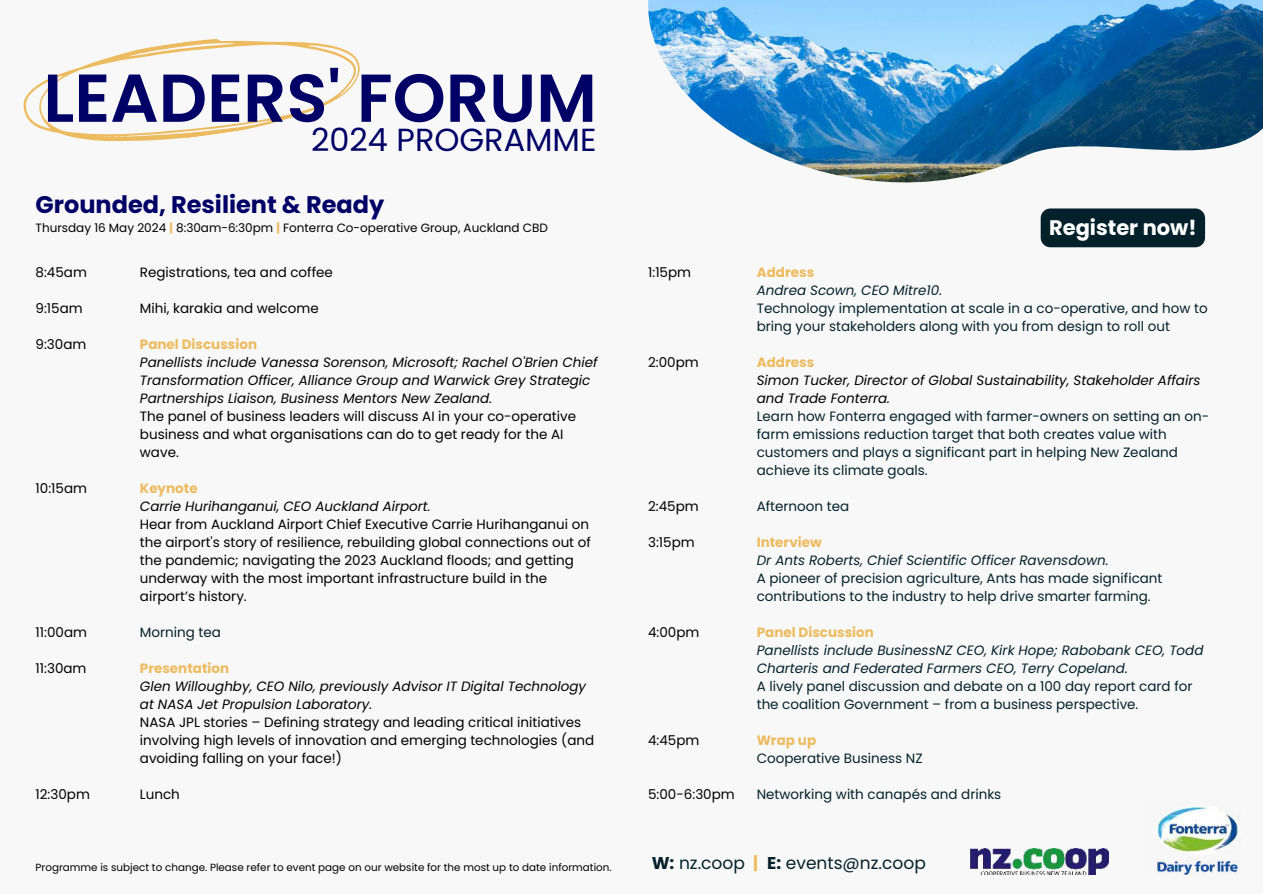
<style>
.page{position:relative;width:1263px;height:894px;background:#fff}
.page>*{position:absolute;margin:0;border:0;box-sizing:border-box;transform-origin:0 0}
.t1{font:600 67.65px "Poppins";color:#006}
.t2{font:31.95px "Poppins";color:#006}
.t3{font:700 24px "Poppins";color:#006}
.t4{font:700 21px "Poppins";color:#fff}
.t5{font:17.1px "Poppins";color:#04212b}
.t6{font:13.5px/18px "Poppins";color:#000}
.t7{font:13.5px/18px "Poppins";color:#04212b}
.t8{font:italic 13.5px/18px "Poppins";color:#000}
.t9{font:italic 13.5px/18px "Poppins";color:#04212b}
.t10{font:700 13.5px "Poppins";color:#edbb5f}
.t11{font:12px "Poppins";color:#000}
.t12{font:10.35px "Poppins";color:#000}
.s1{font-weight:700;color:#edbb5f}
.s2{font-weight:700}
</style>
<div class="page">
<div style="left:0;top:0;width:1263px;height:893px;background:#f8f8f8"></div>
<img style="left:970px;top:848px;width:138px;height:26px">
<img style="left:648px;top:0;width:615px;height:182px">
<img style="left:1157px;top:805px;width:83px;height:69px">
<svg style="left:24px;top:39px;width:336px;height:102px"></svg>
<div style="left:1041px;top:208px;width:164px;height:39px;background:#04212b;border-radius:10px"></div>
<h1 class="t1" style="left:43px;top:59px;width:555px">LEADERS' FORUM</h1>
<h2 class="t2" style="left:311px;top:121px;width:287px">2024 PROGRAMME</h2>
<h3 class="t3" style="left:36px;top:190px;width:350px">Grounded, Resilient &amp; Ready</h3>
<p class="t11" style="left:36px;top:221px;width:514px">Thursday 16 May 2024 <span class="s1">|</span> 8:30am-6:30pm <span class="s1">|</span> Fonterra Co-operative Group, Auckland CBD</p>
<h3 class="t4" style="left:1049px;top:215px;width:149px">Register now!</h3>
<p class="t6" style="left:36px;top:263px;width:53px">8:45am</p>
<p class="t6" style="left:36px;top:299px;width:49px">9:15am</p>
<p class="t6" style="left:36px;top:335px;width:52px">9:30am</p>
<p class="t6" style="left:36px;top:479px;width:53px">10:15am</p>
<p class="t6" style="left:36px;top:623px;width:53px">11:00am</p>
<p class="t6" style="left:36px;top:659px;width:52px">11:30am</p>
<p class="t6" style="left:36px;top:785px;width:56px">12:30pm</p>
<p class="t6" style="left:140px;top:263px;width:194px">Registrations, tea and coffee</p>
<p class="t6" style="left:140px;top:299px;width:180px">Mihi, karakia and welcome</p>
<p class="t10" style="left:140px;top:336px;width:119px">Panel Discussion</p>
<p class="t8" style="left:140px;top:353px;width:459px">Panellists include Vanessa Sorenson, Microsoft; Rachel O'Brien Chief<br>Transformation Officer, Alliance Group and Warwick Grey Strategic<br>Partnerships Liaison, Business Mentors New Zealand.</p>
<p class="t6" style="left:140px;top:407px;width:438px">The panel of business leaders will discuss AI in your co-operative business and what organisations can do to get ready for the AI wave.</p>
<p class="t10" style="left:140px;top:480px;width:59px">Keynote</p>
<p class="t8" style="left:140px;top:497px;width:292px">Carrie Hurihanganui, CEO Auckland Airport.</p>
<p class="t6" style="left:140px;top:515px;width:452px">Hear from Auckland Airport Chief Executive Carrie Hurihanganui on the airport's story of resilience, rebuilding global connections out of the pandemic; navigating the 2023 Auckland floods; and getting underway with the most important infrastructure build in the airport’s history.</p>
<p class="t7" style="left:140px;top:623px;width:83px">Morning tea</p>
<p class="t10" style="left:140px;top:660px;width:91px">Presentation</p>
<p class="t8" style="left:140px;top:677px;width:448px">Glen Willoughby, CEO Nilo, previously Advisor IT Digital Technology at NASA Jet Propulsion Laboratory.</p>
<p class="t6" style="left:140px;top:713px;width:456px">NASA JPL stories – Defining strategy and leading critical initiatives involving high levels of innovation and emerging technologies (and avoiding falling on your face!)</p>
<p class="t6" style="left:140px;top:785px;width:41px">Lunch</p>
<p class="t6" style="left:648px;top:263px;width:45px">1:15pm</p>
<p class="t6" style="left:648px;top:353px;width:52px">2:00pm</p>
<p class="t6" style="left:648px;top:497px;width:52px">2:45pm</p>
<p class="t6" style="left:648px;top:533px;width:48px">3:15pm</p>
<p class="t6" style="left:648px;top:623px;width:53px">4:00pm</p>
<p class="t6" style="left:648px;top:731px;width:53px">4:45pm</p>
<p class="t6" style="left:648px;top:785px;width:88px">5:00-6:30pm</p>
<p class="t10" style="left:757px;top:264px;width:59px">Address</p>
<p class="t9" style="left:757px;top:281px;width:187px">Andrea Scown, CEO Mitre10.</p>
<p class="t7" style="left:757px;top:299px;width:452px">Technology implementation at scale in a co-operative, and how to bring your stakeholders along with you from design to roll out</p>
<p class="t10" style="left:757px;top:354px;width:59px">Address</p>
<p class="t8" style="left:757px;top:371px;width:445px">Simon Tucker, Director of Global Sustainability, Stakeholder Affairs and Trade Fonterra.</p>
<p class="t7" style="left:757px;top:407px;width:454px">Learn how Fonterra engaged with farmer-owners on setting an on&shy;farm emissions reduction target that both creates value with customers and plays a significant part in helping New Zealand achieve its climate goals.</p>
<p class="t7" style="left:757px;top:497px;width:94px">Afternoon tea</p>
<p class="t10" style="left:757px;top:534px;width:67px">Interview</p>
<p class="t9" style="left:757px;top:551px;width:353px">Dr Ants Roberts, Chief Scientific Officer Ravensdown.</p>
<p class="t7" style="left:757px;top:569px;width:407px">A pioneer of precision agriculture, Ants has made significant contributions to the industry to help drive smarter farming.</p>
<p class="t10" style="left:757px;top:624px;width:119px">Panel Discussion</p>
<p class="t9" style="left:757px;top:641px;width:448px">Panellists include BusinessNZ CEO, Kirk Hope; Rabobank CEO, Todd<br>Charteris and Federated Farmers CEO, Terry Copeland.</p>
<p class="t7" style="left:757px;top:677px;width:437px">A lively panel discussion and debate on a 100 day report card for the coalition Government – from a business perspective.</p>
<p class="t10" style="left:757px;top:732px;width:61px">Wrap up</p>
<p class="t7" style="left:757px;top:749px;width:167px">Cooperative Business NZ</p>
<p class="t7" style="left:757px;top:785px;width:246px">Networking with canapés and drinks</p>
<p class="t12" style="left:36px;top:861px;width:578px">Programme is subject to change. Please refer to event page on our website for the most up to date information.</p>
<p class="t5" style="left:652px;top:853px;width:276px"><span class="s2">W:</span> nz.coop <span class="s1">|</span> <span class="s2">E:</span> events@nz.coop</p>
</div>
